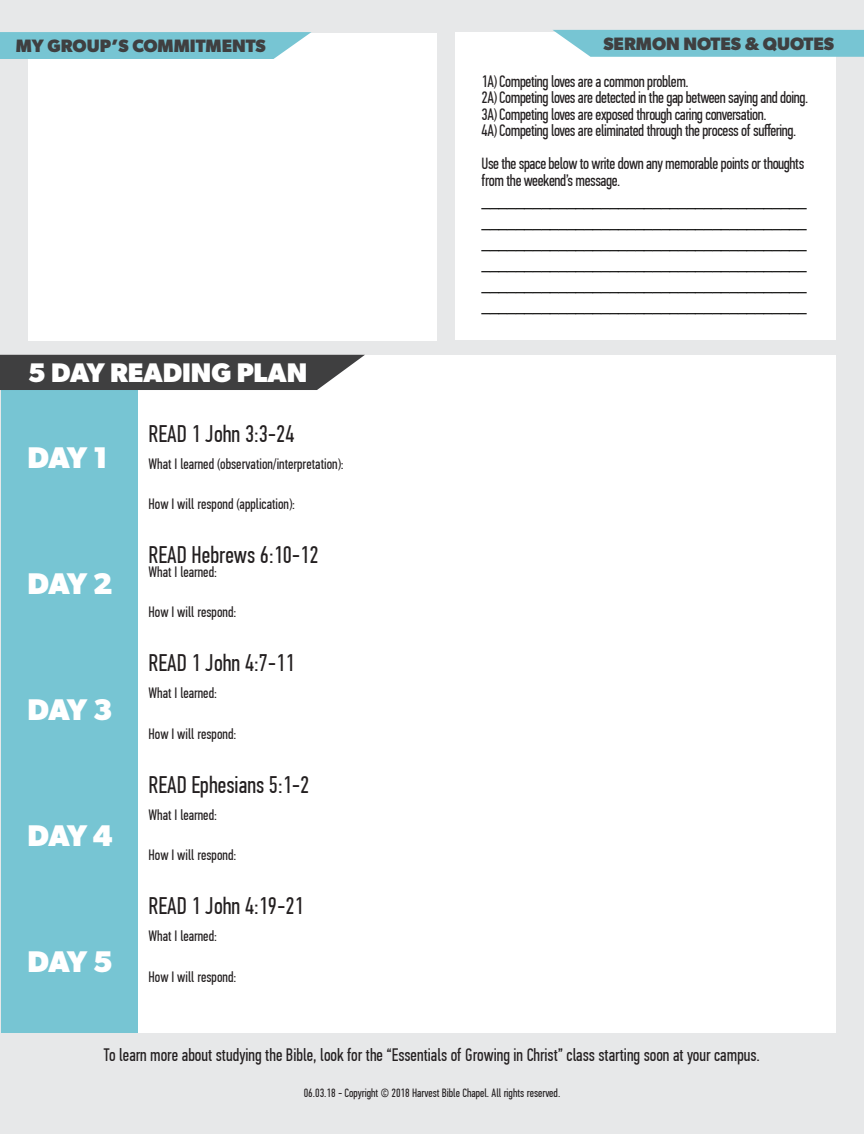
<style>
.page{position:relative;width:864px;height:1134px;background:#e7e8e9}
.page>*{position:absolute;margin:0;border:0;box-sizing:border-box;transform-origin:0 0}
.t1{font:700 30px "Gibson";letter-spacing:-.055em;color:#fff}
.t2{font:700 27px "Gibson";color:#fff}
.t3{font:24px "PF Din Text Comp Pro";color:#231f20}
.t4{font:18px/21px "PF Din Text Comp Pro";color:#050504;text-align:justify}
.t5{font:18px "PF Din Text Comp Pro";color:#231f20}
.t6{font:700 18px "Gibson";color:#3f3f40}
.t7{font:16.5px/16.5px "PF Din Text Comp Pro";letter-spacing:-.025em;color:#231f20}
.t8{font:15px "PF Din Text Comp Pro";color:#231f20}
.t9{font:12px "PF Din Text Comp Pro";color:#231f20}
</style>
<div class="page">
<div style="left:28px;top:34px;width:408px;height:307px;background:#fff"></div>
<div style="left:28px;top:355px;width:808px;height:678px;background:#fff"></div>
<div style="left:456px;top:32px;width:380px;height:307px;background:#fff"></div>
<div style="left:0;top:32px;width:312px;height:27px;background:#77c5d3"></div>
<svg style="left:553px;top:30px;width:311px;height:27px;background:#80c8d5"></svg>
<div style="left:2px;top:355px;width:136px;height:678px;background:#77c5d3"></div>
<div style="left:0;top:355px;width:365px;height:35px;background:#3f3f40"></div>
<p class="t6" style="left:16px;top:35px;width:251px">MY GROUP’S COMMITMENTS</p>
<p class="t6" style="left:603px;top:33px;width:232px">SERMON NOTES &amp; QUOTES</p>
<h2 class="t2" style="left:28px;top:357px;width:281px">5 DAY READING PLAN</h2>
<h1 class="t1" style="left:27px;top:439px;width:82px">DAY 1</h1>
<h1 class="t1" style="left:27px;top:565px;width:87px">DAY 2</h1>
<h1 class="t1" style="left:27px;top:691px;width:87px">DAY 3</h1>
<h1 class="t1" style="left:27px;top:817px;width:87px">DAY 4</h1>
<h1 class="t1" style="left:27px;top:943px;width:87px">DAY 5</h1>
<h3 class="t3" style="left:148px;top:420px;width:147px">READ 1 John 3:3-24</h3>
<p class="t8" style="left:148px;top:455px;width:197px">What I learned (observation/interpretation):</p>
<p class="t8" style="left:148px;top:496px;width:148px">How I will respond (application):</p>
<h3 class="t3" style="left:148px;top:542px;width:171px">READ Hebrews 6:10-12</h3>
<p class="t8" style="left:148px;top:563px;width:70px">What I learned:</p>
<p class="t8" style="left:148px;top:604px;width:89px">How I will respond:</p>
<h3 class="t3" style="left:148px;top:650px;width:147px">READ 1 John 4:7-11</h3>
<p class="t8" style="left:148px;top:685px;width:70px">What I learned:</p>
<p class="t8" style="left:148px;top:725px;width:89px">How I will respond:</p>
<h3 class="t3" style="left:148px;top:771px;width:162px">READ Ephesians 5:1-2</h3>
<p class="t8" style="left:148px;top:806px;width:70px">What I learned:</p>
<p class="t8" style="left:148px;top:847px;width:89px">How I will respond:</p>
<h3 class="t3" style="left:148px;top:893px;width:157px">READ 1 John 4:19-21</h3>
<p class="t8" style="left:148px;top:928px;width:70px">What I learned:</p>
<p class="t8" style="left:148px;top:968px;width:89px">How I will respond:</p>
<p class="t7" style="left:482px;top:73px;width:328px">1A) Competing loves are a common problem.<br>2A) Competing loves are detected in the gap between saying and doing.<br>3A) Competing loves are exposed through caring conversation.<br>4A) Competing loves are eliminated through the process of suffering.</p>
<p class="t7" style="left:482px;top:156px;width:324px">Use the space below to write down any memorable points or thoughts from the weekend’s message.</p>
<p class="t4" style="left:482px;top:191px;width:327px">______________________________________ ______________________________________ ______________________________________ ______________________________________ ______________________________________ ______________________________________</p>
<p class="t5" style="left:104px;top:1045px;width:658px">To learn more about studying the Bible, look for the “Essentials of Growing in Christ” class starting soon at your campus.</p>
<p class="t9" style="left:304px;top:1086px;width:258px">06.03.18 - Copyright © 2018 Harvest Bible Chapel. All rights reserved.</p>
</div>
